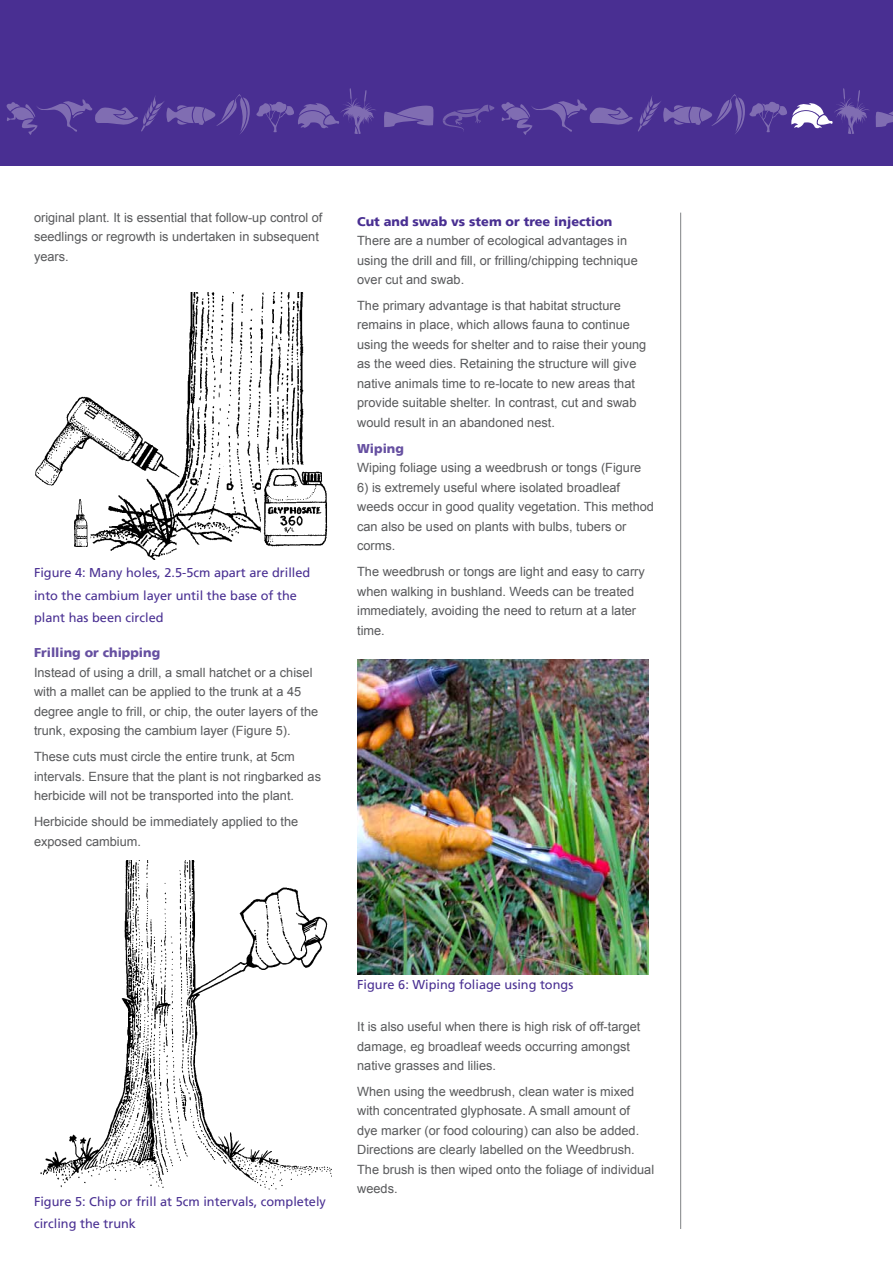
<style>
.page{position:relative;width:893px;height:1263px;background:#fff}
.page>*{position:absolute;margin:0;border:0;box-sizing:border-box;transform-origin:0 0}
.t1{font:12.75px/19.5px "Arial";color:#58595b}
.t2{font:12.75px/22.5px "Frutiger LT";color:#492f92}
.t3{font:900 12.75px "Frutiger LT";color:#492f92}
.t4{font:900 12.75px "Frutiger LT";color:#6650a1}
</style>
<div class="page">
<hr style="left:680px;top:213px;width:1px;height:1016px;background:#808285">
<div style="left:0;top:67px;width:893px;height:99px;background:#492f92"></div>
<svg style="left:256px;top:88px;width:119px;height:46px"></svg>
<svg style="left:443px;top:105px;width:52px;height:26px"></svg>
<svg style="left:384px;top:105px;width:50px;height:22px"></svg>
<svg style="left:6px;top:94px;width:244px;height:41px"></svg>
<svg style="left:501px;top:88px;width:392px;height:47px"></svg>
<div style="left:0;top:0;width:893px;height:67px;background:#492f92"></div>
<img style="left:35px;top:292px;width:293px;height:267px">
<img style="left:40px;top:860px;width:292px;height:329px">
<img style="left:357px;top:659px;width:292px;height:316px">
<p class="t1" style="left:34px;top:208px;width:290px">original plant. It is essential that follow-up control of seedlings or regrowth is undertaken in subsequent years.</p>
<p class="t2" style="left:34px;top:562px;width:278px">Figure 4: Many holes, 2.5-5cm apart are drilled into the cambium layer until the base of the plant has been circled</p>
<p class="t4" style="left:34px;top:645px;width:128px">Frilling or chipping</p>
<p class="t1" style="left:34px;top:663px;width:286px">Instead of using a drill, a small hatchet or a chisel with a mallet can be applied to the trunk at a 45 degree angle to frill, or chip, the outer layers of the trunk, exposing the cambium layer (Figure 5).</p>
<p class="t1" style="left:34px;top:747px;width:289px">These cuts must circle the entire trunk, at 5cm intervals. Ensure that the plant is not ringbarked as herbicide will not be transported into the plant.</p>
<p class="t1" style="left:34px;top:812px;width:266px">Herbicide should be immediately applied to the exposed cambium.</p>
<p class="t3" style="left:357px;top:213px;width:257px">Cut and swab vs stem or tree injection</p>
<p class="t1" style="left:357px;top:231px;width:282px">There are a number of ecological advantages in using the drill and fill, or frilling/chipping technique over cut and swab.</p>
<p class="t1" style="left:357px;top:296px;width:291px">The primary advantage is that habitat structure remains in place, which allows fauna to continue using the weeds for shelter and to raise their young as the weed dies. Retaining the structure will give native animals time to re-locate to new areas that provide suitable shelter. In contrast, cut and swab would result in an abandoned nest.</p>
<p class="t4" style="left:357px;top:441px;width:48px">Wiping</p>
<p class="t1" style="left:357px;top:458px;width:286px">Wiping foliage using a weedbrush or tongs (Figure</p>
<p class="t1" style="left:357px;top:478px;width:298px">6) is extremely useful where isolated broadleaf weeds occur in good quality vegetation. This method can also be used on plants with bulbs, tubers or corms.</p>
<p class="t1" style="left:357px;top:562px;width:289px">The weedbrush or tongs are light and easy to carry when walking in bushland. Weeds can be treated immediately, avoiding the need to return at a later time.</p>
<p class="t2" style="left:34px;top:1190px;width:293px">Figure 5: Chip or frill at 5cm intervals, completely circling the trunk</p>
<p class="t2" style="left:357px;top:974px;width:218px">Figure 6: Wiping foliage using tongs</p>
<p class="t1" style="left:357px;top:1017px;width:285px">It is also useful when there is high risk of off-target damage, eg broadleaf weeds occurring amongst native grasses and lilies.</p>
<p class="t1" style="left:357px;top:1082px;width:298px">When using the weedbrush, clean water is mixed with concentrated glyphosate. A small amount of<br>dye marker (or food colouring) can also be added.<br>Directions are clearly labelled on the Weedbrush.<br>The brush is then wiped onto the foliage of individual weeds.</p>
</div>
